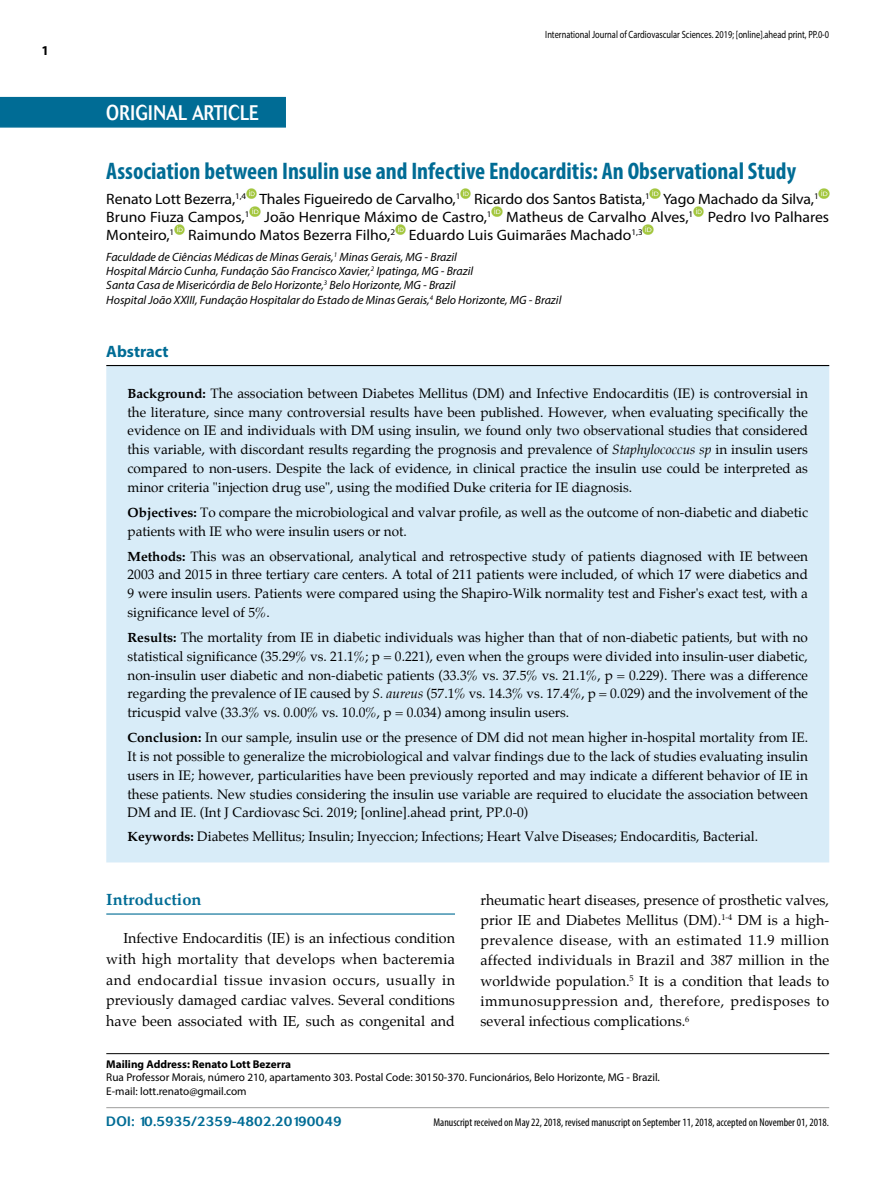
<style>
.page{position:relative;width:893px;height:1191px;background:#fff}
.page>*{position:absolute;margin:0;border:0;box-sizing:border-box;transform-origin:0 0}
.t1{font:700 condensed 24px "Myriad Pro";color:#006c95}
.t2{font:500 21px "Cosmos";letter-spacing:.02em;color:#fff;scale:.8 1}
.t3{font:700 16.5px "Palatino";color:#006c95}
.t4{font:700 16.5px "Myriad Pro";color:#006c95}
.t5{font:15px/18px "Myriad Pro";letter-spacing:-.005em;color:#000;scale:1.05 1}
.t6{font:14.25px/20.2px "Palatino";letter-spacing:.005em;color:#000;text-align:justify}
.t7{font:13.5px/18.8px "Palatino";color:#000;text-align:justify}
.t8{font:500 13.5px "Cosmos";color:#006c95}
.t9{font:700 13.5px "Myriad Pro";color:#000}
.t10{font:italic 12px/14.4px "Myriad Pro";color:#000}
.t11{font:11.25px/13.5px "Myriad Pro";color:#000}
.t12{font:condensed 11.25px "Myriad Pro";color:#000}
.t13{font:700 11.25px "Myriad Pro";color:#000}
.t14{font:10.5px "Myriad Pro";color:#000;scale:.8 1}
.s1{font-weight:700}
.s2{font-style:italic}
</style>
<div class="page">
<div style="left:0;top:97px;width:286px;height:31px;background:#006c95"></div>
<hr style="left:106px;top:1053px;width:723px;height:1px;background:#000">
<hr style="left:106px;top:1107px;width:723px;height:1px;background:#9d9d9c">
<svg style="left:246px;top:188px;width:11px;height:11px"></svg>
<svg style="left:460px;top:188px;width:11px;height:11px"></svg>
<svg style="left:650px;top:188px;width:10px;height:11px"></svg>
<svg style="left:819px;top:188px;width:10px;height:11px"></svg>
<svg style="left:250px;top:206px;width:10px;height:11px"></svg>
<svg style="left:492px;top:206px;width:10px;height:11px"></svg>
<svg style="left:693px;top:206px;width:11px;height:11px"></svg>
<svg style="left:174px;top:224px;width:11px;height:11px"></svg>
<svg style="left:395px;top:224px;width:11px;height:11px"></svg>
<svg style="left:643px;top:224px;width:10px;height:11px"></svg>
<div style="left:106px;top:366px;width:723px;height:496px;background:#d8ecf8"></div>
<hr style="left:106px;top:365px;width:723px;height:1px;background:#000">
<hr style="left:106px;top:913px;width:349px;height:1px;background:#006c95">
<p class="t9" style="left:41px;top:42px;width:9px">1</p>
<h2 class="t2" style="left:106px;top:100px;width:192px">ORIGINAL ARTICLE</h2>
<p class="t14" style="left:545px;top:28px;width:356px">International Journal of Cardiovascular Sciences. 2019; [online].ahead print, PP.0-0</p>
<h1 class="t1" style="left:106px;top:156px;width:691px">Association between Insulin use and Infective Endocarditis: An Observational Study</h1>
<p class="t5" style="left:106px;top:189px;width:690px">Renato Lott Bezerra,<sup>1,4</sup> Thales Figueiredo de Carvalho,<sup>1</sup> Ricardo dos Santos Batista,<sup>1</sup> Yago Machado da Silva,<sup>1<br></sup>Bruno Fiuza Campos,<sup>1</sup> João Henrique Máximo de Castro,<sup>1</sup> Matheus de Carvalho Alves,<sup>1</sup> Pedro Ivo Palhares<br>Monteiro,<sup>1</sup> Raimundo Matos Bezerra Filho,<sup>2</sup> Eduardo Luis Guimarães Machado<sup>1,3</sup></p>
<p class="t10" style="left:106px;top:249px;width:457px">Faculdade de Ciências Médicas de Minas Gerais,<sup>1</sup> Minas Gerais, MG - Brazil<br>Hospital Márcio Cunha, Fundação São Francisco Xavier,<sup>2</sup> Ipatinga, MG - Brazil<br>Santa Casa de Misericórdia de Belo Horizonte,<sup>3</sup> Belo Horizonte, MG - Brazil<br>Hospital João XXIII, Fundação Hospitalar do Estado de Minas Gerais,<sup>4</sup> Belo Horizonte, MG - Brazil</p>
<p class="t4" style="left:106px;top:341px;width:64px">Abstract</p>
<p class="t7" style="left:128px;top:384px;width:682px"><span class="s1">Background:</span> The association between Diabetes Mellitus (DM) and Infective Endocarditis (IE) is controversial in the literature, since many controversial results have been published. However, when evaluating specifically the evidence on IE and individuals with DM using insulin, we found only two observational studies that considered this variable, with discordant results regarding the prognosis and prevalence of <span class="s2">Staphylococcus sp</span> in insulin users compared to non-users. Despite the lack of evidence, in clinical practice the insulin use could be interpreted as minor criteria "injection drug use", using the modified Duke criteria for IE diagnosis.</p>
<p class="t7" style="left:128px;top:503px;width:682px"><span class="s1">Objectives:</span> To compare the microbiological and valvar profile, as well as the outcome of non-diabetic and diabetic patients with IE who were insulin users or not.</p>
<p class="t7" style="left:128px;top:547px;width:682px"><span class="s1">Methods:</span> This was an observational, analytical and retrospective study of patients diagnosed with IE between 2003 and 2015 in three tertiary care centers. A total of 211 patients were included, of which 17 were diabetics and 9 were insulin users. Patients were compared using the Shapiro-Wilk normality test and Fisher's exact test, with a significance level of 5%.</p>
<p class="t7" style="left:128px;top:628px;width:682px"><span class="s1">Results:</span> The mortality from IE in diabetic individuals was higher than that of non-diabetic patients, but with no statistical significance (35.29% vs. 21.1%; p = 0.221), even when the groups were divided into insulin-user diabetic, non-insulin user diabetic and non-diabetic patients (33.3% vs. 37.5% vs. 21.1%, p = 0.229). There was a difference regarding the prevalence of IE caused by <span class="s2">S. aureus</span> (57.1% vs. 14.3% vs. 17.4%, p = 0.029) and the involvement of the tricuspid valve (33.3% vs. 0.00% vs. 10.0%, p = 0.034) among insulin users.</p>
<p class="t7" style="left:128px;top:728px;width:682px"><span class="s1">Conclusion:</span> In our sample, insulin use or the presence of DM did not mean higher in-hospital mortality from IE.<br>It is not possible to generalize the microbiological and valvar findings due to the lack of studies evaluating insulin users in IE; however, particularities have been previously reported and may indicate a different behavior of IE in these patients. New studies considering the insulin use variable are required to elucidate the association between DM and IE. (Int J Cardiovasc Sci. 2019; [online].ahead print, PP.0-0)</p>
<p class="t7" style="left:128px;top:827px;width:632px"><span class="s1">Keywords:</span> Diabetes Mellitus; Insulin; Inyeccion; Infections; Heart Valve Diseases; Endocarditis, Bacterial.</p>
<p class="t3" style="left:106px;top:889px;width:97px">Introduction</p>
<p class="t6" style="left:106px;top:927px;width:350px;line-height:20.9px;text-indent:17px">Infective Endocarditis (IE) is an infectious condition with high mortality that develops when bacteremia and endocardial tissue invasion occurs, usually in previously damaged cardiac valves. Several conditions have been associated with IE, such as congenital and</p>
<p class="t6" style="left:480px;top:890px;width:350px">rheumatic heart diseases, presence of prosthetic valves, prior IE and Diabetes Mellitus (DM).<sup>1-4</sup> DM is a high&shy;prevalence disease, with an estimated 11.9 million affected individuals in Brazil and 387 million in the worldwide population.<sup>5</sup> It is a condition that leads to immunosuppression and, therefore, predisposes to several infectious complications.<sup>6</sup></p>
<p class="t13" style="left:106px;top:1056px;width:186px">Mailing Address: Renato Lott Bezerra</p>
<p class="t11" style="left:106px;top:1070px;width:555px">Rua Professor Morais, número 210, apartamento 303. Postal Code: 30150-370. Funcionários, Belo Horizonte, MG - Brazil.<br>E-mail: lott.renato@gmail.com</p>
<p class="t8" style="left:106px;top:1113px;width:237px">DOI: 10.5935/2359-4802.20190049</p>
<p class="t12" style="left:433px;top:1115px;width:397px">Manuscript received on May 22, 2018, revised manuscript on September 11, 2018, accepted on November 01, 2018.</p>
</div>
